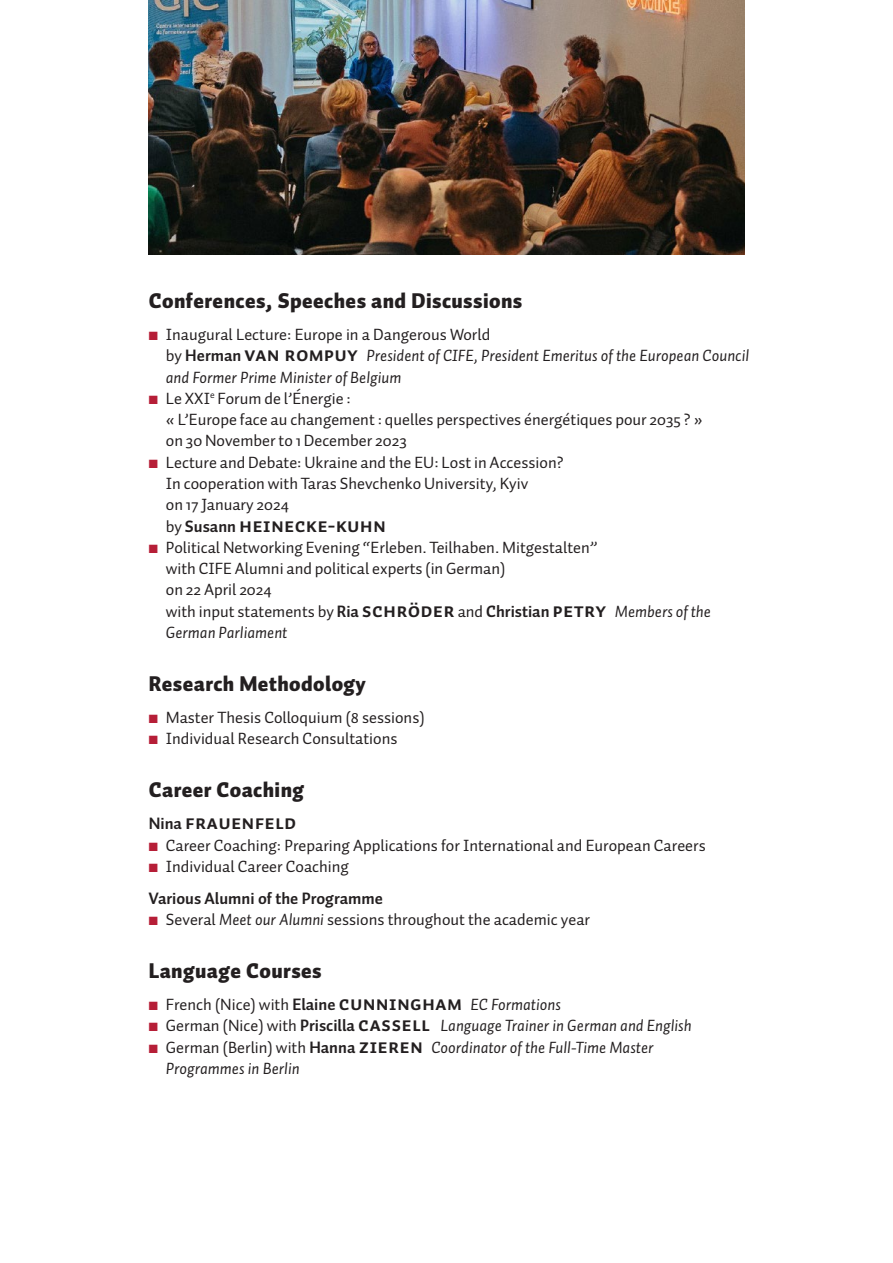
<style>
.page{position:relative;width:893px;height:1263px;background:#fff}
.page>*{position:absolute;margin:0;border:0;box-sizing:border-box;transform-origin:0 0}
.t1{font:900 21px "Auto Pro";letter-spacing:.02em;color:#231f20}
.t2{font:20.25px "Auto Pro Bold Small Caps";letter-spacing:.01em;color:#231f20}
.t3{font:16.5px/21.3px "Auto Pro";color:#231f20}
.t4{font:16.5px/21.3px "Auto Pro Regular Italic 1";color:#231f20}
.t5{font:700 16.5px/32px "Auto Pro";color:#231f20}
.s1{color:#b61e37}
.s2{font-family:"Auto Pro"}
.s3{font-family:"Auto Pro";font-weight:700}
.s4{font-family:"Auto Pro Bold Small Caps";font-size:20.25px}
.s5{font-family:"Auto Pro";font-size:16.5px}
.s6{font-family:"Auto Pro";font-weight:700;font-size:16.5px}
.s7{font-weight:700}
.s8{font-family:"Auto Pro Regular Italic 1"}
.s9{font-weight:400}
</style>
<div class="page">
<img style="left:149px;top:0;width:595px;height:254px">
<p class="t1" style="left:149px;top:286px;width:375px">Conferences, Speeches and Discussions</p>
<p class="t3" style="left:149px;top:324px;width:343px"><span class="s1">■</span> Inaugural Lecture: Europe in a Dangerous World</p>
<p class="t4" style="left:166px;top:345px;width:585px"><span class="s2">by</span> <span class="s3">Herman</span> <span class="s4">van rompuy</span> President of CIFE, President Emeritus of the European Council and Former Prime Minister of Belgium</p>
<p class="t3" style="left:166px;top:387px;width:538px;text-indent:-17px"><span class="s1">■</span> Le XXI<sup>e</sup> Forum de l’Énergie :<br>« L’Europe face au changement : quelles perspectives énergétiques pour 2035 ? » on 30 November to 1 December 2023</p>
<p class="t3" style="left:166px;top:451px;width:399px;text-indent:-17px"><span class="s1">■</span> Lecture and Debate: Ukraine and the EU: Lost in Accession?<br>In cooperation with Taras Shevchenko University, Kyiv<br>on 17 January 2024</p>
<p class="t2" style="left:166px;top:510px;width:222px"><span class="s5">by</span> <span class="s6">Susann</span> heinecke-kuhn</p>
<p class="t3" style="left:166px;top:536px;width:547px;text-indent:-17px"><span class="s1">■</span> Political Networking Evening “Erleben. Teilhaben. Mitgestalten”<br>with CIFE Alumni and political experts (in German)<br>on 22 April 2024<br>with input statements by <span class="s7">Ria</span> <span class="s4">schröder</span> and <span class="s7">Christian</span> <span class="s4">petry</span> <span class="s8">Members of the</span></p>
<p class="t4" style="left:166px;top:621px;width:123px">German Parliament</p>
<p class="t1" style="left:149px;top:669px;width:219px">Research Methodology</p>
<p class="t3" style="left:149px;top:706px;width:277px"><span class="s1">■</span> Master Thesis Colloquium (8 sessions)</p>
<p class="t3" style="left:149px;top:727px;width:250px"><span class="s1">■</span> Individual Research Consultations</p>
<p class="t1" style="left:149px;top:775px;width:157px">Career Coaching</p>
<p class="t2" style="left:149px;top:808px;width:149px"><span class="s6">Nina</span> frauenfeld</p>
<p class="t3" style="left:149px;top:834px;width:558px"><span class="s1">■</span> Career Coaching: Preparing Applications for International and European Careers</p>
<p class="t5" style="left:149px;top:850px;width:236px"><span class="s1">■</span> <span class="s9">Individual Career Coaching<br></span>Various Alumni of the Programme</p>
<p class="t3" style="left:149px;top:908px;width:443px"><span class="s1">■</span> Several <span class="s8">Meet our Alumni</span> sessions throughout the academic year</p>
<p class="t1" style="left:149px;top:956px;width:174px">Language Courses</p>
<p class="t3" style="left:149px;top:993px;width:414px"><span class="s1">■</span> French (Nice) with <span class="s7">Elaine</span> <span class="s4">cunningham</span> <span class="s8">EC Formations</span></p>
<p class="t4" style="left:149px;top:1015px;width:544px"><span class="s1">■</span> <span class="s2">German (Nice) with</span> <span class="s3">Priscilla</span> <span class="s4">cassell</span> Language Trainer in German and English</p>
<p class="t4" style="left:166px;top:1036px;width:489px;text-indent:-17px"><span class="s1">■</span> <span class="s2">German (Berlin) with</span> <span class="s3">Hanna</span> <span class="s4">zieren</span> Coordinator of the Full-Time Master<br>Programmes in Berlin</p>
</div>
